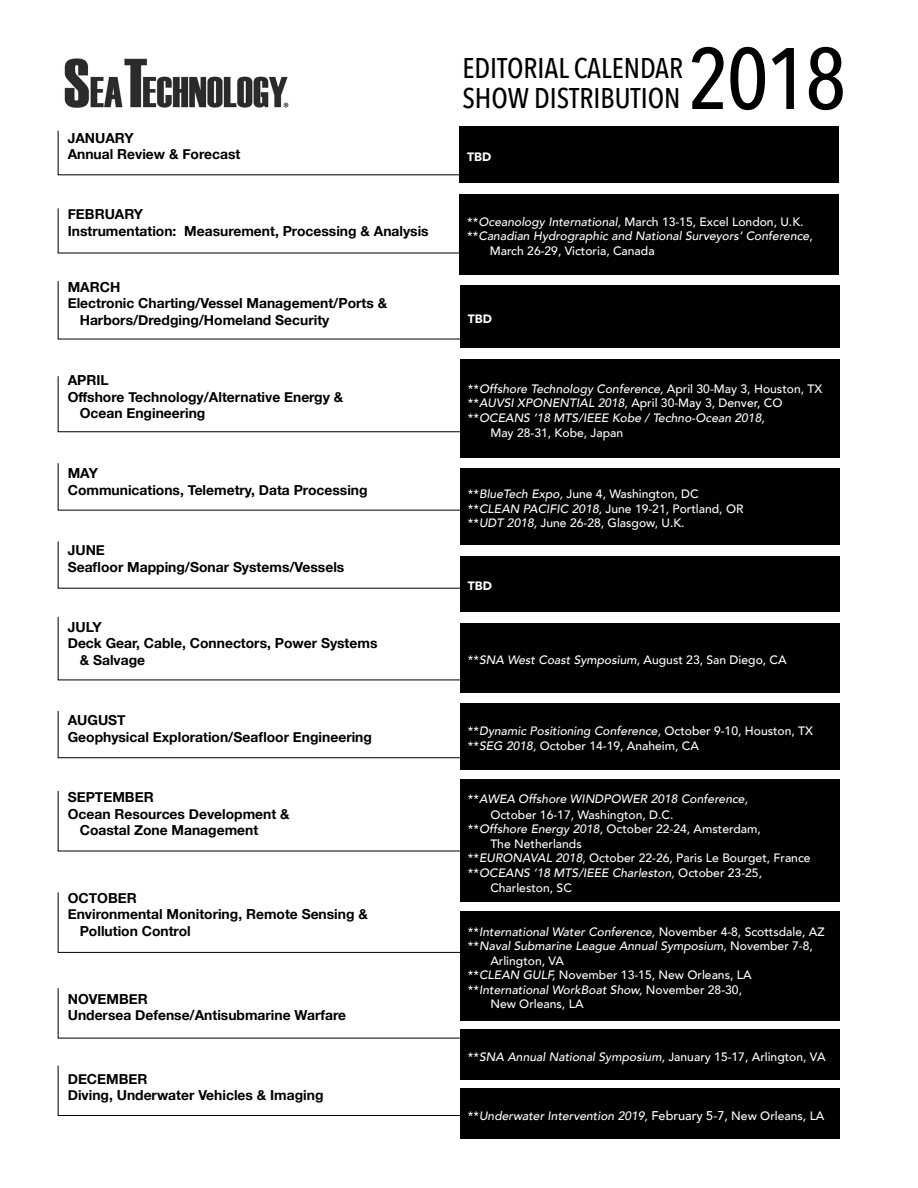
<style>
.page{position:relative;width:918px;height:1188px;background:#fff}
.page>*{position:absolute;margin:0;border:0;box-sizing:border-box;transform-origin:0 0}
.t1{font:500 86.25px "Avenir Next Condensed";color:#000}
.t2{font:500 28.5px/30.5px "Avenir Next Condensed";color:#000}
.t3{font:700 13.8px/16.6px "Helvetica Neue";color:#000}
.t4{font:500 12.15px/14.5px "Avenir";color:#fff}
.t5{font:italic 500 12.15px/16.2px "Avenir";color:#fff}
.t6{font:900 12.15px "Avenir";color:#fff}
.s1{font-style:italic}
.s2{font-style:normal}
.s3{font-style:normal;font-size:12.75px}
</style>
<div class="page">
<img style="left:64px;top:58px;width:225px;height:50px">
<div style="left:460px;top:359px;width:379px;height:99px;background:#000"></div>
<div style="left:459px;top:194px;width:380px;height:80px;background:#000"></div>
<div style="left:460px;top:286px;width:379px;height:62px;background:#000"></div>
<div style="left:460px;top:1030px;width:379px;height:50px;background:#000"></div>
<div style="left:459px;top:126px;width:380px;height:57px;background:#000"></div>
<div style="left:460px;top:556px;width:379px;height:56px;background:#000"></div>
<div style="left:460px;top:623px;width:379px;height:69px;background:#000"></div>
<div style="left:460px;top:469px;width:379px;height:76px;background:#000"></div>
<div style="left:460px;top:703px;width:379px;height:67px;background:#000"></div>
<div style="left:460px;top:780px;width:379px;height:122px;background:#000"></div>
<div style="left:460px;top:911px;width:379px;height:110px;background:#000"></div>
<div style="left:460px;top:1088px;width:379px;height:50px;background:#000"></div>
<svg style="left:58px;top:130px;width:401px;height:45px"></svg>
<svg style="left:58px;top:208px;width:401px;height:45px"></svg>
<svg style="left:58px;top:281px;width:403px;height:58px"></svg>
<svg style="left:58px;top:376px;width:402px;height:56px"></svg>
<svg style="left:58px;top:463px;width:403px;height:48px"></svg>
<svg style="left:58px;top:541px;width:402px;height:48px"></svg>
<svg style="left:58px;top:616px;width:402px;height:64px"></svg>
<svg style="left:58px;top:791px;width:402px;height:60px"></svg>
<svg style="left:58px;top:892px;width:402px;height:61px"></svg>
<svg style="left:58px;top:1065px;width:402px;height:51px"></svg>
<svg style="left:58px;top:988px;width:403px;height:51px"></svg>
<svg style="left:58px;top:711px;width:402px;height:47px"></svg>
<p class="t3" style="left:68px;top:130px;width:174px">JANUARY<br>Annual Review &amp; Forecast</p>
<p class="t3" style="left:68px;top:206px;width:362px">FEBRUARY<br>Instrumentation: Measurement, Processing &amp; Analysis</p>
<p class="t3" style="left:68px;top:279px;width:54px">MARCH</p>
<p class="t3" style="left:68px;top:295px;width:321px">Electronic Charting/Vessel Management/Ports &amp;</p>
<p class="t3" style="left:80px;top:312px;width:251px">Harbors/Dredging/Homeland Security</p>
<p class="t3" style="left:68px;top:372px;width:43px">APRIL</p>
<p class="t3" style="left:68px;top:389px;width:277px">Offshore Technology/Alternative Energy &amp;</p>
<p class="t3" style="left:80px;top:405px;width:127px">Ocean Engineering</p>
<p class="t3" style="left:68px;top:465px;width:301px">MAY<br>Communications, Telemetry, Data Processing</p>
<p class="t3" style="left:68px;top:542px;width:278px">JUNE<br>Seafloor Mapping/Sonar Systems/Vessels</p>
<p class="t3" style="left:68px;top:619px;width:35px">JULY</p>
<p class="t3" style="left:68px;top:636px;width:311px">Deck Gear, Cable, Connectors, Power Systems</p>
<p class="t3" style="left:80px;top:652px;width:67px">&amp; Salvage</p>
<p class="t3" style="left:68px;top:712px;width:306px">AUGUST<br>Geophysical Exploration/Seafloor Engineering</p>
<p class="t3" style="left:68px;top:789px;width:87px">SEPTEMBER</p>
<p class="t3" style="left:68px;top:806px;width:223px">Ocean Resources Development &amp;</p>
<p class="t3" style="left:80px;top:822px;width:180px">Coastal Zone Management</p>
<p class="t3" style="left:68px;top:890px;width:71px">OCTOBER</p>
<p class="t3" style="left:68px;top:907px;width:302px">Environmental Monitoring, Remote Sensing &amp;</p>
<p class="t3" style="left:80px;top:923px;width:113px">Pollution Control</p>
<p class="t3" style="left:68px;top:991px;width:280px">NOVEMBER<br>Undersea Defense/Antisubmarine Warfare</p>
<p class="t3" style="left:68px;top:1071px;width:257px">DECEMBER<br>Diving, Underwater Vehicles &amp; Imaging</p>
<h2 class="t2" style="left:462px;top:53px;width:222px">EDITORIAL CALENDAR<br>SHOW DISTRIBUTION</h2>
<h1 class="t1" style="left:688px;top:27px;width:160px">2018</h1>
<p class="t6" style="left:467px;top:146px;width:26px">TBD</p>
<p class="t4" style="left:467px;top:213px;width:338px">**<span class="s1">Oceanology International,</span> March 13-15, Excel London, U.K.</p>
<p class="t5" style="left:467px;top:228px;width:347px"><span class="s2">**</span>Canadian Hydrographic and National Surveyors’ Conference<span class="s2">,</span></p>
<p class="t4" style="left:490px;top:243px;width:166px">March 26-29, Victoria, Canada</p>
<p class="t6" style="left:468px;top:308px;width:26px">TBD</p>
<p class="t5" style="left:468px;top:381px;width:356px"><span class="s2">**</span>Offshore Technology Conference, <span class="s2">April 30-May 3, Houston, TX</span></p>
<p class="t4" style="left:468px;top:395px;width:316px">**<span class="s1">AUVSI XPONENTIAL 2018,</span> April 30-May 3, Denver, CO</p>
<p class="t5" style="left:468px;top:410px;width:298px"><span class="s2">**</span>OCEANS ‘18 MTS/IEEE Kobe / Techno-Ocean 2018,</p>
<p class="t4" style="left:490px;top:424px;width:134px">May 28-31, Kobe, Japan</p>
<p class="t4" style="left:468px;top:486px;width:277px">**<span class="s1">BlueTech Expo,</span> June 4, Washington, DC **<span class="s1">CLEAN PACIFIC 2018,</span> June 19-21, Portland, OR **<span class="s1">UDT 2018,</span> June 26-28, Glasgow, U.K.</p>
<p class="t6" style="left:468px;top:576px;width:26px">TBD</p>
<p class="t4" style="left:468px;top:652px;width:320px">**<span class="s1">SNA West Coast Symposium,</span> August 23, San Diego, CA</p>
<p class="t4" style="left:468px;top:723px;width:347px">**<span class="s1">Dynamic Positioning Conference,</span> October 9-10, Houston, TX **<span class="s1">SEG 2018,</span> October 14-19, Anaheim, CA</p>
<p class="t5" style="left:490px;top:790px;width:259px;text-indent:-23px"><span class="s2">**</span>AWEA Offshore WINDPOWER 2018 Conference,<br><span class="s2">October 16-17, Washington, D.C.</span></p>
<p class="t4" style="left:468px;top:821px;width:294px">**<span class="s1">Offshore Energy 2018,</span> October 22-24, Amsterdam,</p>
<p class="t4" style="left:490px;top:836px;width:93px">The Netherlands</p>
<p class="t4" style="left:468px;top:850px;width:344px">**<span class="s1">EURONAVAL 2018,</span> October 22-26, Paris Le Bourget, France</p>
<p class="t5" style="left:468px;top:865px;width:296px"><span class="s2">**</span>OCEANS ’18 MTS/IEEE Charleston, <span class="s2">October 23-25,</span></p>
<p class="t4" style="left:490px;top:879px;width:83px">Charleston, SC</p>
<p class="t5" style="left:468px;top:924px;width:358px"><span class="s2">**</span>International Water Conference, <span class="s2">November 4-8, Scottsdale, AZ</span></p>
<p class="t5" style="left:468px;top:938px;width:347px"><span class="s2">**</span>Naval Submarine League Annual Symposium, <span class="s2">November 7-8,</span></p>
<p class="t4" style="left:490px;top:953px;width:75px">Arlington, VA</p>
<p class="t4" style="left:468px;top:967px;width:285px">**<span class="s1">CLEAN GULF,</span> November 13-15, New Orleans, LA</p>
<p class="t5" style="left:468px;top:982px;width:276px"><span class="s2">**</span>International WorkBoat Show, <span class="s2">November 28-30,</span></p>
<p class="t4" style="left:490px;top:996px;width:95px">New Orleans, LA</p>
<p class="t4" style="left:468px;top:1049px;width:359px">**<span class="s1">SNA Annual National Symposium,</span> January 15-17, Arlington, VA</p>
<p class="t5" style="left:468px;top:1107px;width:358px"><span class="s2">**</span>Underwater Intervention 2019, <span class="s3">February 5-7,</span> <span class="s2">New Orleans, LA</span></p>
</div>
